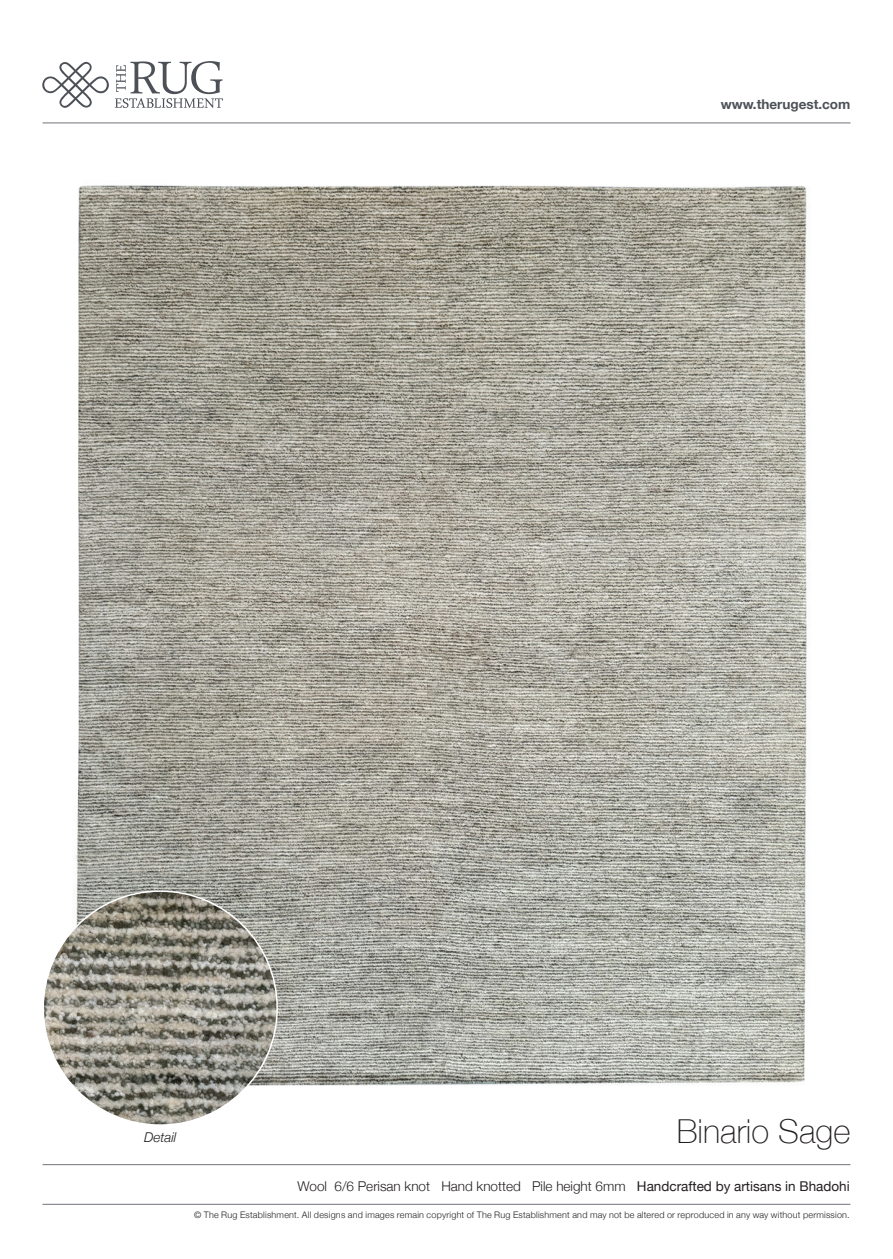
<style>
.page{position:relative;width:893px;height:1259px;background:#fff}
.page>*{position:absolute;margin:0;border:0;box-sizing:border-box;transform-origin:0 0}
.t1{font:100 33px "Helvetica Neue";color:#231f20}
.t2{font:300 13.5px "Helvetica Neue";color:#231f20}
.t3{font:700 13.5px "Helvetica Neue";color:#4d5158}
.t4{font:italic 300 13.5px "Helvetica Neue";color:#231f20}
.t5{font:300 9px "Helvetica Neue";letter-spacing:.025em;color:#231f20}
.s1{font-weight:400}
</style>
<div class="page">
<hr style="left:43px;top:123px;width:807px;height:1px;background:#70747a">
<svg style="left:42px;top:61px;width:67px;height:47px"></svg>
<svg style="left:115px;top:61px;width:108px;height:47px"></svg>
<hr style="left:43px;top:1204px;width:807px;height:1px;background:#70747a">
<hr style="left:43px;top:1164px;width:807px;height:1px;background:#70747a">
<img style="left:76px;top:185px;width:731px;height:901px">
<img style="left:43px;top:891px;width:234px;height:234px;border-radius:117px">
<h2 class="t3" style="left:721px;top:94px;width:131px">www.therugest.com</h2>
<h2 class="t4" style="left:144px;top:1126px;width:34px">Detail</h2>
<h1 class="t1" style="left:677px;top:1106px;width:175px">Binario Sage</h1>
<h2 class="t2" style="left:298px;top:1175px;width:554px">Wool 6/6 Perisan knot Hand knotted Pile height 6mm <span class="s1">Handcrafted by artisans in Bhadohi</span></h2>
<p class="t5" style="left:194px;top:1207px;width:657px">© The Rug Establishment. All designs and images remain copyright of The Rug Establishment and may not be altered or reproduced in any way without permission.</p>
</div>
